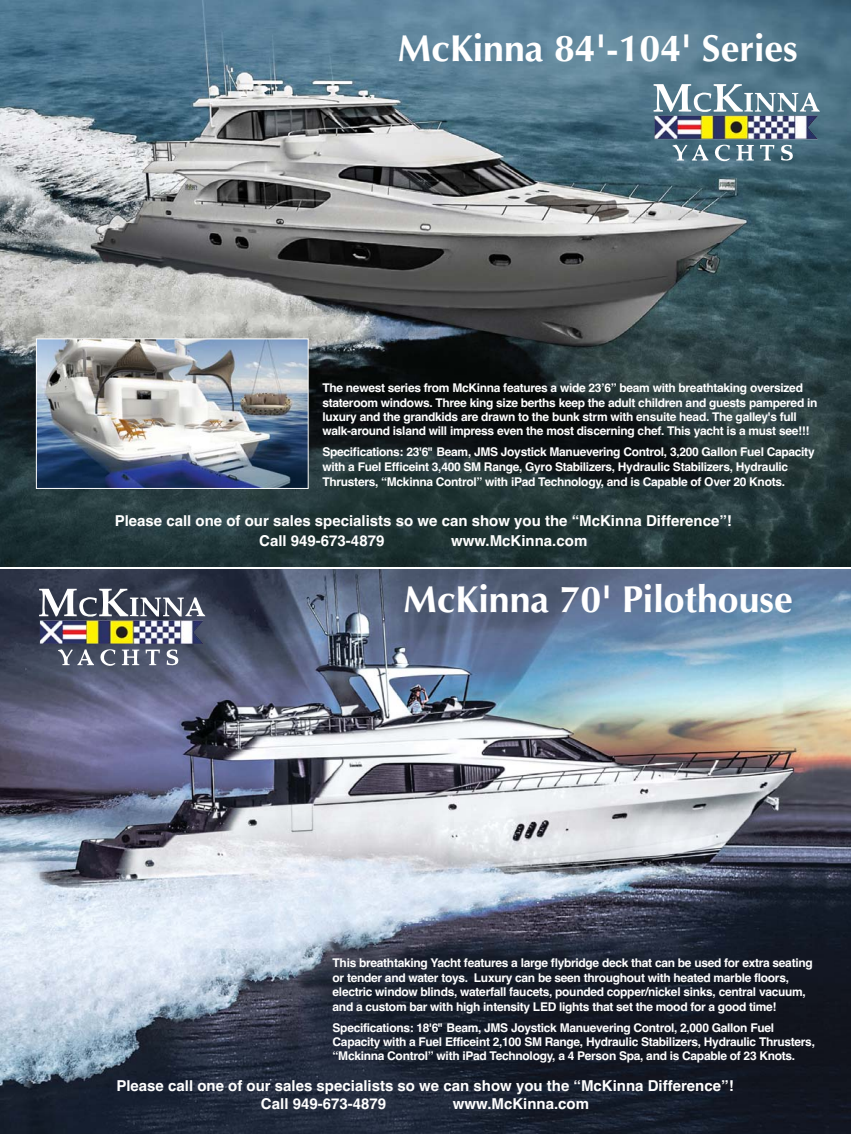
<style>
.page{position:relative;width:851px;height:1134px;background:#fff}
.page>*{position:absolute;margin:0;border:0;box-sizing:border-box;transform-origin:0 0}
.t1{font:700 37.5px "Optima";color:#fff}
.t2{font:700 15px/19.4px "Helvetica";color:#fff}
.t3{font:700 12px/14.4px "Helvetica";letter-spacing:-.025em;color:#fff}
</style>
<div class="page">
<img style="left:0;top:0;width:850px;height:566px">
<img style="left:38px;top:341px;width:268px;height:146px">
<div style="left:36px;top:339px;width:272px;height:150px;border:1px solid #fff"></div>
<img style="left:0;top:570px;width:850px;height:564px">
<img style="left:653px;top:84px;width:166px;height:77px">
<img style="left:39px;top:589px;width:166px;height:77px">
<h1 class="t1" style="left:398px;top:33px;width:401px">McKinna 84'-104' Series</h1>
<p class="t3" style="left:322px;top:382px;width:496px">The newest series from McKinna features a wide 23ʼ6” beam with breathtaking oversized stateroom windows. Three king size berths keep the adult children and guests pampered in luxury and the grandkids are drawn to the bunk strm with ensuite head. The galley's full walk-around island will impress even the most discerning chef. This yacht is a must see!!!</p>
<p class="t3" style="left:322px;top:446px;width:493px">Specifications: 23'6" Beam, JMS Joystick Manuevering Control, 3,200 Gallon Fuel Capacity with a Fuel Efficeint 3,400 SM Range, Gyro Stabilizers, Hydraulic Stabilizers, Hydraulic</p>
<p class="t3" style="left:322px;top:476px;width:464px">Thrusters, “Mckinna Control” with iPad Technology, and is Capable of Over 20 Knots.</p>
<p class="t2" style="left:259px;top:513px;width:474px;text-indent:-144px">Please call one of our sales specialists so we can show you the “McKinna Difference”!<br>Call 949-673-4879</p>
<p class="t2" style="left:451px;top:532px;width:138px">www.McKinna.com</p>
<h1 class="t1" style="left:403px;top:584px;width:391px">McKinna 70' Pilothouse</h1>
<p class="t3" style="left:332px;top:957px;width:481px">This breathtaking Yacht features a large flybridge deck that can be used for extra seating or tender and water toys. Luxury can be seen throughout with heated marble floors, electric window blinds, waterfall faucets, pounded copper/nickel sinks, central vacuum, and a custom bar with high intensity LED lights that set the mood for a good time!</p>
<p class="t3" style="left:332px;top:1021px;width:484px">Specifications: 18'6" Beam, JMS Joystick Manuevering Control, 2,000 Gallon Fuel<br>Capacity with a Fuel Efficeint 2,100 SM Range, Hydraulic Stabilizers, Hydraulic Thrusters, “Mckinna Control” with iPad Technology, a 4 Person Spa, and is Capable of 23 Knots.</p>
<p class="t2" style="left:261px;top:1079px;width:474px;line-height:18px;text-indent:-144px">Please call one of our sales specialists so we can show you the “McKinna Difference”!<br>Call 949-673-4879</p>
<p class="t2" style="left:453px;top:1096px;width:138px">www.McKinna.com</p>
</div>
